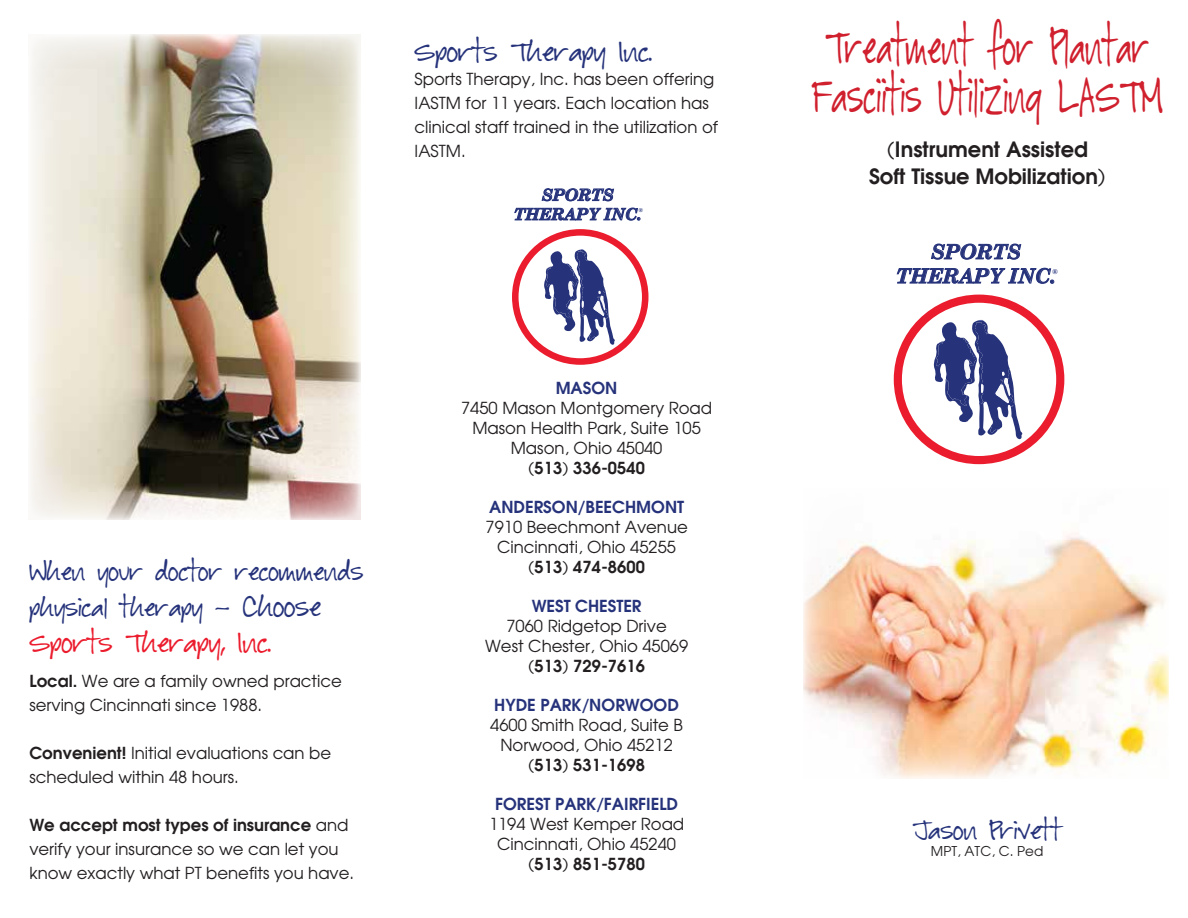
<style>
.page{position:relative;width:1188px;height:918px;background:#fff}
.page>*{position:absolute;margin:0;border:0;box-sizing:border-box;transform-origin:0 0}
.t1{font:33.75px/49.5px "Baby Boston";letter-spacing:.025em;color:#d0202e;text-align:center;scale:.67 1}
.t2{font:700 21px/27px "Avalon";color:#231f20;text-align:center}
.t3{font:italic 700 20.1px/24.2px "Century Schoolbook";color:#26337b;text-align:center}
.t4{font:19.5px "Baby Boston";color:#eb1c2d}
.t5{font:19.5px "Baby Boston";color:#26337b}
.t6{font:18px/36px "Baby Boston";color:#26337b}
.t7{font:16.5px/24px "Avalon";color:#231f20;text-align:center}
.t8{font:700 16.5px "Avalon";color:#26337b}
.t9{font:700 16.5px "Avalon";color:#231f20}
.t10{font:italic 700 16.2px/19.4px "Century Schoolbook";color:#26337b;text-align:center}
.t11{font:13.5px "Avalon";color:#231f20}
.t12{font:italic 700 7.2px "Century Schoolbook";color:#26337b}
.t13{font:italic 700 5.7px "Century Schoolbook";color:#26337b}
.s1{font-size:19.5px}
.s2{font-weight:700}
</style>
<div class="page">
<svg style="left:933px;top:317px;width:96px;height:122px"></svg>
<svg style="left:897px;top:243px;width:157px;height:41px"></svg>
<div style="left:894px;top:295px;width:170px;height:169px;border:8px solid #eb1c2d;border-radius:50%"></div>
<img style="left:30px;top:35px;width:330px;height:485px">
<img style="left:803px;top:533px;width:366px;height:245px">
<svg style="left:544px;top:247px;width:76px;height:98px"></svg>
<svg style="left:514px;top:188px;width:126px;height:33px"></svg>
<div style="left:512px;top:229px;width:136px;height:136px;border:7px solid #eb1c2d;border-radius:50%"></div>
<p class="t5" style="left:415px;top:42px;width:239px">Sports Therapy Inc.</p>
<p class="t7" style="left:415px;top:66px;width:305px;text-align:left">Sports Therapy, Inc. has been offering<br>IASTM for 11 years. Each location has clinical staff trained in the utilization of<br>IASTM.</p>
<p class="t10" style="left:513px;top:185px;width:130px">SPORTS<br>THERAPY INC.</p>
<p class="t13" style="left:639px;top:207px;width:6px">®</p>
<p class="t6" style="left:29px;top:556px;width:336px">When your doctor recommends physical therapy - <span class="s1">Choose</span></p>
<p class="t4" style="left:29px;top:634px;width:243px">Sports Therapy, Inc.</p>
<p class="t7" style="left:29px;top:668px;width:314px;text-align:left"><span class="s2">Local.</span> We are a family owned practice serving Cincinnati since 1988.</p>
<p class="t7" style="left:29px;top:740px;width:303px;text-align:left"><span class="s2">Convenient!</span> Initial evaluations can be scheduled within 48 hours.</p>
<p class="t7" style="left:29px;top:812px;width:326px;text-align:left"><span class="s2">We accept most types of insurance</span> and verify your insurance so we can let you know exactly what PT benefits you have.</p>
<p class="t8" style="left:556px;top:377px;width:63px">MASON</p>
<p class="t7" style="left:461px;top:398px;width:253px;line-height:19.8px">7450 Mason Montgomery Road<br>Mason Health Park, Suite 105<br>Mason, Ohio 45040</p>
<p class="t9" style="left:528px;top:456px;width:118px">(513) 336-0540</p>
<p class="t8" style="left:489px;top:496px;width:197px">ANDERSON/BEECHMONT</p>
<p class="t7" style="left:486px;top:517px;width:204px;line-height:19.8px">7910 Beechmont Avenue<br>Cincinnati, Ohio 45255</p>
<p class="t9" style="left:528px;top:555px;width:118px">(513) 474-8600</p>
<p class="t8" style="left:532px;top:595px;width:111px">WEST CHESTER</p>
<p class="t7" style="left:485px;top:616px;width:205px;line-height:19.8px">7060 Ridgetop Drive<br>West Chester, Ohio 45069</p>
<p class="t9" style="left:528px;top:654px;width:118px">(513) 729-7616</p>
<p class="t8" style="left:494px;top:694px;width:186px">HYDE PARK/NORWOOD</p>
<p class="t7" style="left:490px;top:715px;width:194px;line-height:19.8px">4600 Smith Road, Suite B<br>Norwood, Ohio 45212</p>
<p class="t9" style="left:528px;top:753px;width:118px">(513) 531-1698</p>
<p class="t8" style="left:495px;top:793px;width:185px">FOREST PARK/FAIRFIELD</p>
<p class="t7" style="left:489px;top:814px;width:197px;line-height:19.8px">1194 West Kemper Road<br>Cincinnati, Ohio 45240</p>
<p class="t9" style="left:528px;top:852px;width:118px">(513) 851-5780</p>
<h1 class="t1" style="left:812px;top:26px;width:526px">Treatment for Plantar<br>Fasciitis Utilizing LASTM</h1>
<p class="t2" style="left:869px;top:135px;width:238px">(Instrument Assisted<br>Soft Tissue Mobilization)</p>
<p class="t3" style="left:896px;top:239px;width:162px">SPORTS<br>THERAPY INC.</p>
<p class="t12" style="left:1052px;top:267px;width:7px">®</p>
<p class="t6" style="left:913px;top:815px;width:150px">Jason Privett</p>
<p class="t11" style="left:931px;top:842px;width:114px">MPT, ATC, C. Ped</p>
</div>
